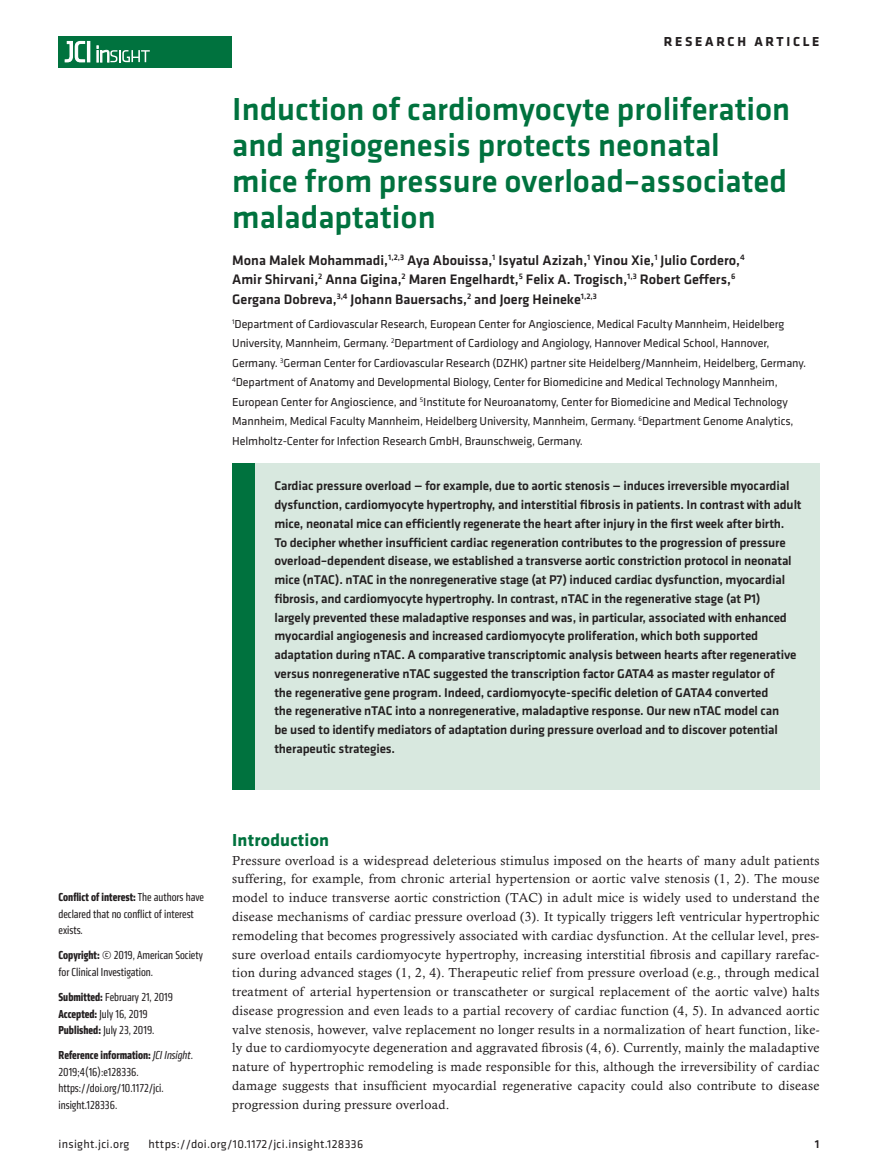
<style>
.page{position:relative;width:878px;height:1175px;background:#fff}
.page>*{position:absolute;margin:0;border:0;box-sizing:border-box;transform-origin:0 0}
.t1{font:500 33px/36px "Klavika Basic";color:#00723e}
.t2{font:700 18px "Klavika";letter-spacing:.01em;color:#00723e}
.t3{font:500 14.25px/19.5px "Klavika Basic";color:#231f20}
.t4{font:700 13.5px "Klavika Basic";letter-spacing:.2em;color:#231f20}
.t5{font:13.2px/18.8px "Calisto MT Std";letter-spacing:.02em;color:#231f20;text-align:justify}
.t6{font:500 13.2px/18.8px "Klavika Basic";letter-spacing:-.01em;color:#231f20}
.t7{font:12px/19.5px "Klavika";letter-spacing:-.01em;color:#231f20}
.t8{font:condensed 12px/16.5px "Klavika";color:#231f20}
.t9{font:12px "Klavika Basic";letter-spacing:.025em;color:#231f20}
.t10{font:500 12px "Klavika Basic";color:#231f20}
.s1{font-weight:700}
.s2{font-style:italic}
</style>
<div class="page">
<div style="left:59px;top:36px;width:173px;height:31px;background:#00723e"></div>
<hr style="left:87px;top:41px;width:3px;height:21px;background:#fff">
<svg style="left:64px;top:41px;width:21px;height:22px"></svg>
<svg style="left:97px;top:46px;width:53px;height:16px"></svg>
<div style="left:232px;top:463px;width:587px;height:327px;background:#d8e8df"></div>
<div style="left:232px;top:463px;width:22px;height:327px;background:#00723e"></div>
<p class="t4" style="left:663px;top:32px;width:157px">RESEARCH ARTICLE</p>
<h1 class="t1" style="left:232px;top:91px;width:559px">Induction of cardiomyocyte proliferation and angiogenesis protects neonatal mice from pressure overload–associated maladaptation</h1>
<p class="t3" style="left:232px;top:250px;width:514px">Mona Malek Mohammadi,<sup>1,2,3</sup> Aya Abouissa,<sup>1</sup> Isyatul Azizah,<sup>1</sup> Yinou Xie,<sup>1</sup> Julio Cordero,<sup>4<br></sup>Amir Shirvani,<sup>2</sup> Anna Gigina,<sup>2</sup> Maren Engelhardt,<sup>5</sup> Felix A. Trogisch,<sup>1,3</sup> Robert Geffers,<sup>6<br></sup>Gergana Dobreva,<sup>3,4</sup> Johann Bauersachs,<sup>2</sup> and Joerg Heineke<sup>1,2,3</sup></p>
<p class="t7" style="left:232px;top:313px;width:575px"><sup>1</sup>Department of Cardiovascular Research, European Center for Angioscience, Medical Faculty Mannheim, Heidelberg University, Mannheim, Germany. <sup>2</sup>Department of Cardiology and Angiology, Hannover Medical School, Hannover, Germany. <sup>3</sup>German Center for Cardiovascular Research (DZHK) partner site Heidelberg/Mannheim, Heidelberg, Germany.<br><sup>4</sup>Department of Anatomy and Developmental Biology, Center for Biomedicine and Medical Technology Mannheim, European Center for Angioscience, and <sup>5</sup>Institute for Neuroanatomy, Center for Biomedicine and Medical Technology Mannheim, Medical Faculty Mannheim, Heidelberg University, Mannheim, Germany. <sup>6</sup>Department Genome Analytics, Helmholtz-Center for Infection Research GmbH, Braunschweig, Germany.</p>
<p class="t6" style="left:274px;top:476px;width:528px">Cardiac pressure overload — for example, due to aortic stenosis — induces irreversible myocardial dysfunction, cardiomyocyte hypertrophy, and interstitial fibrosis in patients. In contrast with adult mice, neonatal mice can efficiently regenerate the heart after injury in the first week after birth.<br>To decipher whether insufficient cardiac regeneration contributes to the progression of pressure overload–dependent disease, we established a transverse aortic constriction protocol in neonatal mice (nTAC). nTAC in the nonregenerative stage (at P7) induced cardiac dysfunction, myocardial fibrosis, and cardiomyocyte hypertrophy. In contrast, nTAC in the regenerative stage (at P1)<br>largely prevented these maladaptive responses and was, in particular, associated with enhanced myocardial angiogenesis and increased cardiomyocyte proliferation, which both supported adaptation during nTAC. A comparative transcriptomic analysis between hearts after regenerative versus nonregenerative nTAC suggested the transcription factor GATA4 as master regulator of<br>the regenerative gene program. Indeed, cardiomyocyte-specific deletion of GATA4 converted<br>the regenerative nTAC into a nonregenerative, maladaptive response. Our new nTAC model can<br>be used to identify mediators of adaptation during pressure overload and to discover potential therapeutic strategies.</p>
<p class="t8" style="left:59px;top:889px;width:147px"><span class="s1">Conflict of interest:</span> The authors have declared that no conflict of interest exists.</p>
<p class="t8" style="left:59px;top:947px;width:146px"><span class="s1">Copyright:</span> © 2019, American Society for Clinical Investigation.</p>
<p class="t8" style="left:59px;top:988px;width:116px"><span class="s1">Submitted:</span> February 21, 2019<br><span class="s1">Accepted:</span> July 16, 2019<br><span class="s1">Published:</span> July 23, 2019.</p>
<p class="t8" style="left:59px;top:1046px;width:136px"><span class="s1">Reference information:</span> <span class="s2">JCI Insight</span>.<br>2019;4(16):e128336. https://doi.org/10.1172/jci. insight.128336.</p>
<h2 class="t2" style="left:232px;top:827px;width:98px">Introduction</h2>
<p class="t5" style="left:232px;top:850px;width:588px">Pressure overload is a widespread deleterious stimulus imposed on the hearts of many adult patients suffering, for example, from chronic arterial hypertension or aortic valve stenosis (1, 2). The mouse model to induce transverse aortic constriction (TAC) in adult mice is widely used to understand the disease mechanisms of cardiac pressure overload (3). It typically triggers left ventricular hypertrophic remodeling that becomes progressively associated with cardiac dysfunction. At the cellular level, pres&shy;sure overload entails cardiomyocyte hypertrophy, increasing interstitial fibrosis and capillary rarefac&shy;tion during advanced stages (1, 2, 4). Therapeutic relief from pressure overload (e.g., through medical treatment of arterial hypertension or transcatheter or surgical replacement of the aortic valve) halts disease progression and even leads to a partial recovery of cardiac function (4, 5). In advanced aortic valve stenosis, however, valve replacement no longer results in a normalization of heart function, like&shy;ly due to cardiomyocyte degeneration and aggravated fibrosis (4, 6). Currently, mainly the maladaptive nature of hypertrophic remodeling is made responsible for this, although the irreversibility of cardiac damage suggests that insufficient myocardial regenerative capacity could also contribute to disease progression during pressure overload.</p>
<p class="t9" style="left:58px;top:1135px;width:72px">insight.jci.org</p>
<p class="t9" style="left:148px;top:1135px;width:216px">https://doi.org/10.1172/jci.insight.128336</p>
<p class="t10" style="left:814px;top:1135px;width:6px">1</p>
</div>
